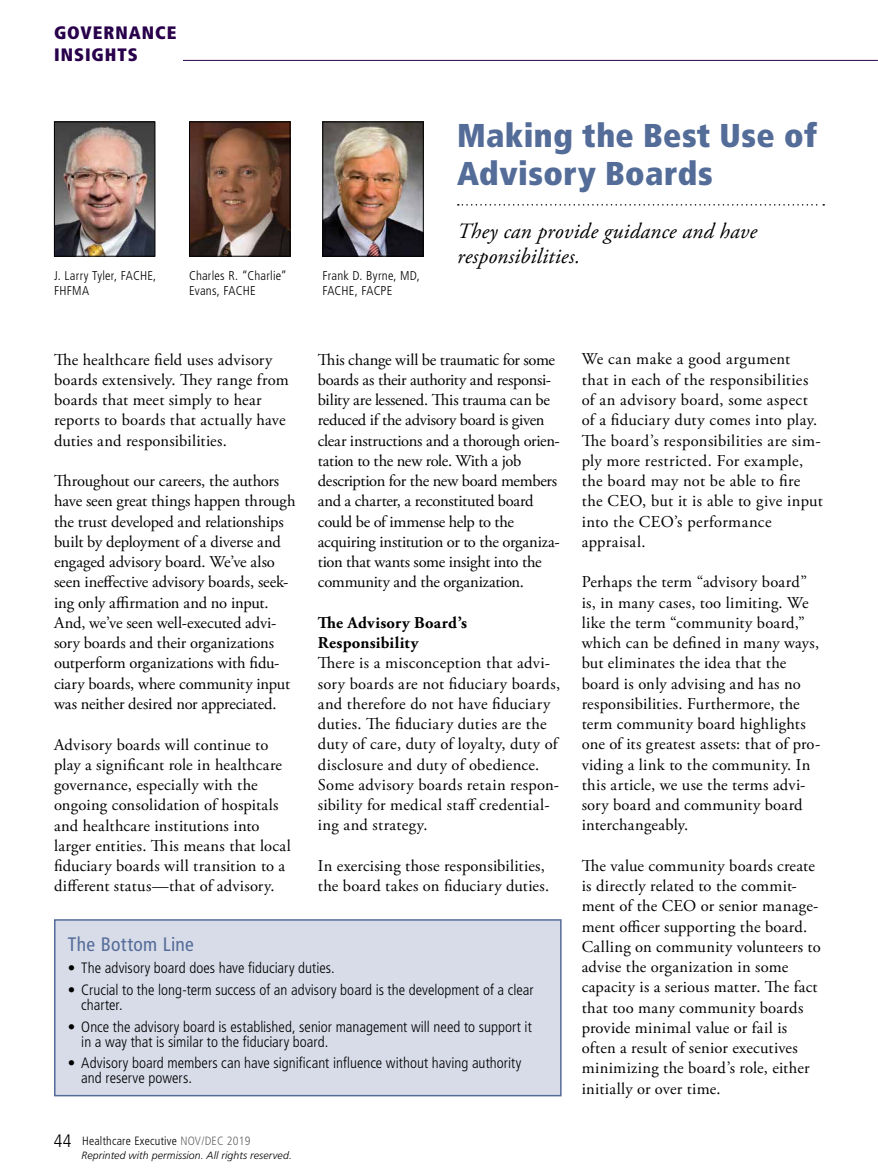
<style>
.page{position:relative;width:878px;height:1175px;background:#fff}
.page>*{position:absolute;margin:0;border:0;box-sizing:border-box;transform-origin:0 0}
.t1{font:900 condensed 33px/37.5px "Frutiger LT Std";letter-spacing:.01em;color:#546c98}
.t2{font:italic 21.75px/24.8px "Adobe Garamond Pro";letter-spacing:.01em;color:#000}
.t3{font:condensed 19.5px "Frutiger LT Std";letter-spacing:.015em;color:#546c98}
.t4{font:900 condensed 18px/21.6px "Frutiger LT Std";letter-spacing:.055em;color:#28004b}
.t5{font:16.5px/20.2px "Adobe Garamond Pro";letter-spacing:.005em;color:#000}
.t6{font:16.5px/20.2px "Adobe Garamond Pro";letter-spacing:-.015em;color:#000}
.t7{font:700 16.5px/20.2px "Adobe Garamond Pro";letter-spacing:.02em;color:#000}
.t8{font:300 condensed 15px/15px "Frutiger LT Std";color:#000}
.t9{font:300 condensed 12.75px/15px "Frutiger LT Std";letter-spacing:.015em;color:#000}
.t10{font:300 condensed 12px "Frutiger LT Std";letter-spacing:.02em;color:#000}
.t11{font:italic 300 10.5px "Frutiger LT Std";letter-spacing:.015em;color:#000}
.s1{font-size:18px}
.s2{color:#636466}
</style>
<div class="page">
<hr style="left:54px;top:60px;width:823px;height:1px;background:#28004b">
<svg style="left:458px;top:204px;width:366px;height:2px"></svg>
<div style="left:54px;top:6px;width:128px;height:55px;background:#fff"></div>
<img style="left:56px;top:124px;width:97px;height:130px">
<div style="left:54px;top:122px;width:101px;height:134px;border:1px solid #000"></div>
<img style="left:191px;top:124px;width:97px;height:130px">
<div style="left:189px;top:122px;width:101px;height:134px;border:1px solid #000"></div>
<img style="left:324px;top:124px;width:97px;height:130px">
<div style="left:322px;top:122px;width:101px;height:134px;border:1px solid #000"></div>
<div style="left:55px;top:920px;width:506px;height:175px;background:#d8dce9"></div>
<div style="left:54px;top:919px;width:507px;height:177px;border:2px solid #546c98"></div>
<p class="t4" style="left:54px;top:22px;width:124px">GOVERNANCE<br>INSIGHTS</p>
<p class="t9" style="left:54px;top:268px;width:104px">J. Larry Tyler, FACHE,<br>FHFMA</p>
<p class="t9" style="left:189px;top:268px;width:99px">Charles R. “Charlie”<br>Evans, FACHE</p>
<p class="t9" style="left:322px;top:268px;width:99px">Frank D. Byrne, MD,<br>FACHE, FACPE</p>
<h1 class="t1" style="left:457px;top:117px;width:361px">Making the Best Use of<br>Advisory Boards</h1>
<h2 class="t2" style="left:457px;top:219px;width:301px">They can provide guidance and have responsibilities.</h2>
<p class="t5" style="left:54px;top:350px;width:236px">The healthcare field uses advisory boards extensively. They range from boards that meet simply to hear reports to boards that actually have duties and responsibilities.</p>
<p class="t5" style="left:54px;top:471px;width:243px">Throughout our careers, the authors have seen great things happen through the trust developed and relationships built by deployment of a diverse and engaged advisory board. We’ve also seen ineffective advisory boards, seek&shy;ing only affirmation and no input.<br>And, we’ve seen well-executed advi&shy;sory boards and their organizations outperform organizations with fidu&shy;ciary boards, where community input was neither desired nor appreciated.</p>
<p class="t5" style="left:54px;top:734px;width:238px">Advisory boards will continue to play a significant role in healthcare governance, especially with the ongoing consolidation of hospitals and healthcare institutions into larger entities. This means that local fiduciary boards will transition to a different status—that of advisory.</p>
<p class="t6" style="left:318px;top:350px;width:243px">This change will be traumatic for some boards as their authority and responsi&shy;bility are lessened. This trauma can be reduced if the advisory board is given clear instructions and a thorough orien&shy;tation to the new role. With a job description for the new board members and a charter, a reconstituted board could be of immense help to the acquiring institution or to the organiza&shy;tion that wants some insight into the community and the organization.</p>
<p class="t7" style="left:318px;top:613px;width:151px">The Advisory Board’s<br>Responsibility</p>
<p class="t5" style="left:318px;top:653px;width:244px">There is a misconception that advi&shy;sory boards are not fiduciary boards, and therefore do not have fiduciary duties. The fiduciary duties are the duty of care, duty of loyalty, duty of disclosure and duty of obedience.<br>Some advisory boards retain respon&shy;sibility for medical staff credential&shy;ing and strategy.</p>
<p class="t5" style="left:318px;top:856px;width:233px">In exercising those responsibilities, the board takes on fiduciary duties.</p>
<p class="t3" style="left:68px;top:933px;width:128px">The Bottom Line</p>
<p class="t8" style="left:68px;top:960px;width:268px">• The advisory board does have fiduciary duties.</p>
<p class="t8" style="left:81px;top:982px;width:454px;text-indent:-14px">• Crucial to the long-term success of an advisory board is the development of a clear charter.</p>
<p class="t8" style="left:81px;top:1019px;width:452px;text-indent:-14px">• Once the advisory board is established, senior management will need to support it in a way that is similar to the fiduciary board.</p>
<p class="t8" style="left:81px;top:1055px;width:441px;text-indent:-14px">• Advisory board members can have significant influence without having authority and reserve powers.</p>
<p class="t10" style="left:54px;top:1134px;width:198px"><span class="s1">44</span> Healthcare Executive <span class="s2">NOV/DEC 2019</span></p>
<p class="t11" style="left:81px;top:1149px;width:212px">Reprinted with permission. All rights reserved.</p>
<p class="t5" style="left:581px;top:350px;width:243px">We can make a good argument<br>that in each of the responsibilities of an advisory board, some aspect of a fiduciary duty comes into play.<br>The board’s responsibilities are sim&shy;ply more restricted. For example, the board may not be able to fire the CEO, but it is able to give input into the CEO’s performance appraisal.</p>
<p class="t5" style="left:581px;top:572px;width:240px">Perhaps the term “advisory board” is, in many cases, too limiting. We like the term “community board,” which can be defined in many ways, but eliminates the idea that the board is only advising and has no responsibilities. Furthermore, the term community board highlights one of its greatest assets: that of pro&shy;viding a link to the community. In this article, we use the terms advi&shy;sory board and community board interchangeably.</p>
<p class="t5" style="left:581px;top:856px;width:240px">The value community boards create is directly related to the commit&shy;ment of the CEO or senior manage&shy;ment officer supporting the board.<br>Calling on community volunteers to advise the organization in some capacity is a serious matter. The fact that too many community boards provide minimal value or fail is often a result of senior executives minimizing the board’s role, either initially or over time.</p>
</div>
